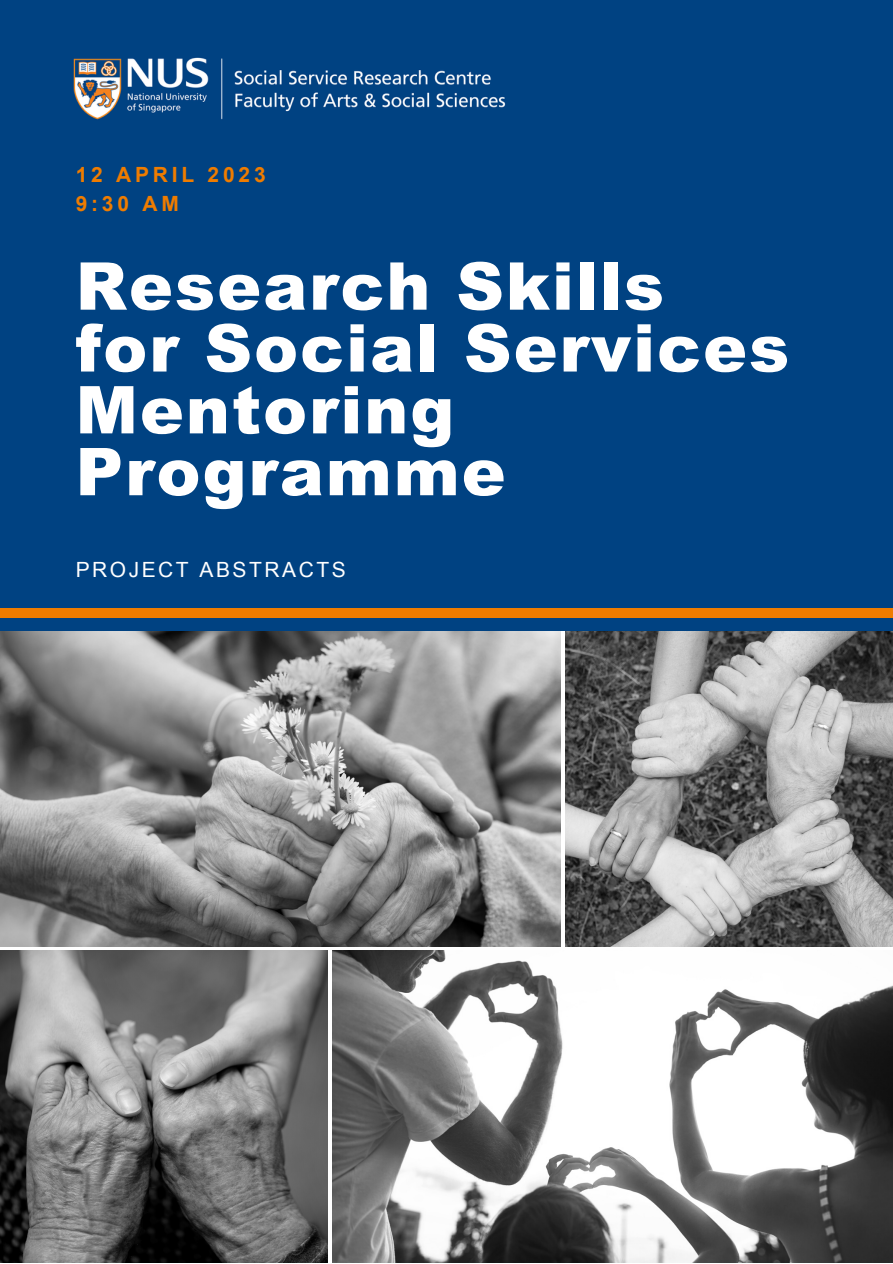
<style>
.page{position:relative;width:893px;height:1264px;background:#fff}
.page>*{position:absolute;margin:0;border:0;box-sizing:border-box;transform-origin:0 0}
.t1{font:900 66px/61.8px "Arial";letter-spacing:.03em;color:#fff}
.t2{font:700 21px/29.2px "Arial";letter-spacing:.18em;color:#ef7c00}
.t3{font:21px "Arial";letter-spacing:.12em;color:#fff}
</style>
<div class="page">
<div style="left:0;top:0;width:892px;height:631px;background:#004282"></div>
<div style="left:0;top:608px;width:892px;height:10px;background:#ef7c00"></div>
<img style="left:73px;top:57px;width:433px;height:63px">
<img style="left:0;top:631px;width:560px;height:315px">
<img style="left:0;top:950px;width:327px;height:312px">
<img style="left:565px;top:631px;width:327px;height:315px">
<img style="left:333px;top:950px;width:559px;height:312px">
<p class="t2" style="left:76px;top:160px;width:191px">12 APRIL 2023<br>9:30 AM</p>
<p class="t1" style="left:76px;top:253px;width:715px">Research Skills<br>for Social Services<br>Mentoring<br>Programme</p>
<p class="t3" style="left:76px;top:558px;width:271px">PROJECT ABSTRACTS</p>
</div>
